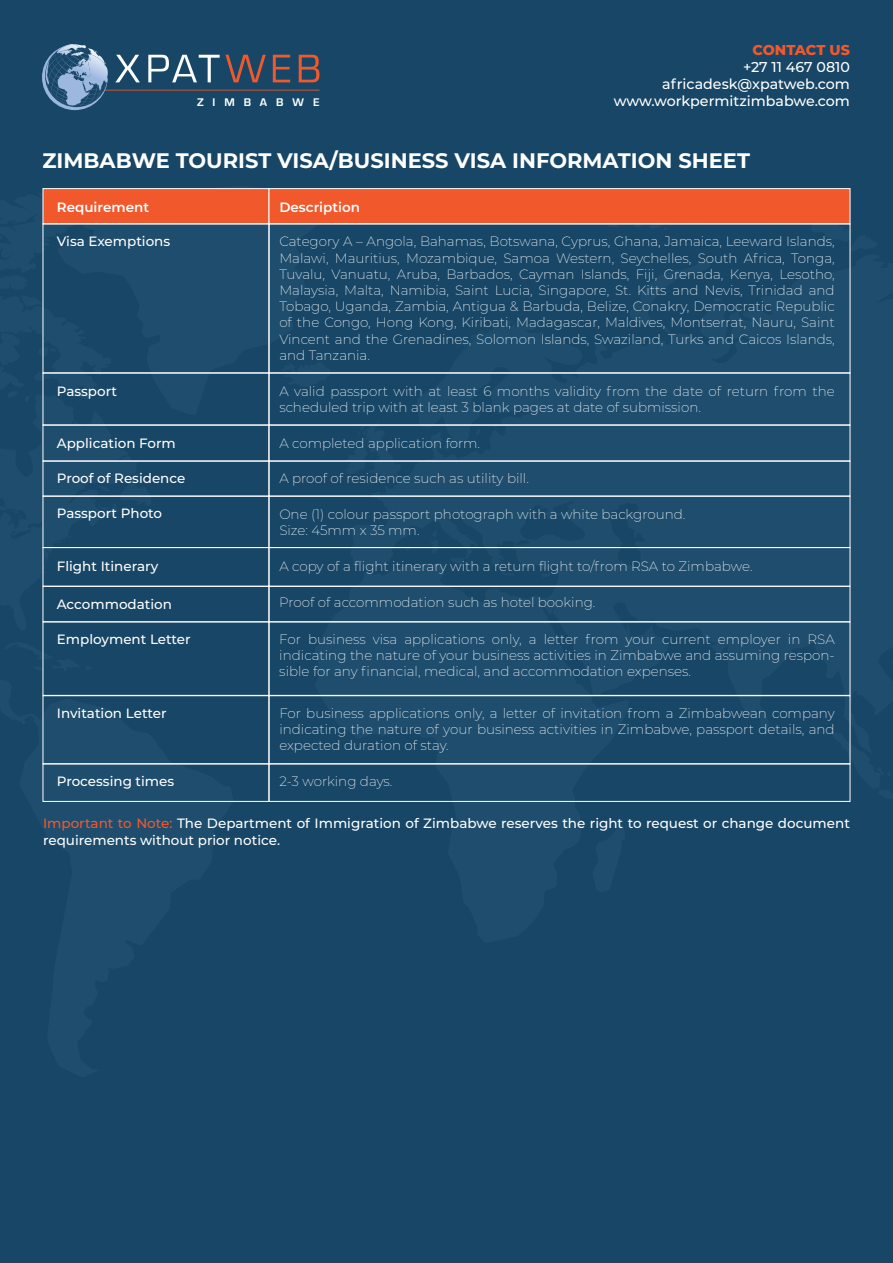
<style>
.page{position:relative;width:893px;height:1263px;background:#184666}
.page>*{position:absolute;margin:0;border:0;box-sizing:border-box;transform-origin:0 0}
.t1{font:700 21px "Montserrat";color:#fff}
.t2{font:500 14.25px/17.1px "Montserrat";color:#fff;text-align:right}
.t3{font:800 14.25px "Montserrat";letter-spacing:-.005em;color:#f1592c}
.t4{font:200 13.5px/16.2px "Montserrat";color:#fff;text-align:justify}
.t5{font:500 13.5px/16.2px "Montserrat";color:#fff}
.t6{font:600 13.5px "Montserrat";color:#fff}
.t7{font:700 11.55px "Eurostile";letter-spacing:.78em;color:#fff}
.s1{color:#f1592c}
</style>
<div class="page">
<svg style="left:42px;top:44px;width:277px;height:66px"></svg>
<div style="left:43px;top:188px;width:226px;height:36px;background:#f1592c;border:1px solid #fff"></div>
<div style="left:269px;top:188px;width:581px;height:36px;background:#f1592c;border:1px solid #fff"></div>
<div style="left:43px;top:223px;width:226px;height:150px;border:1px solid #fff"></div>
<div style="left:269px;top:223px;width:581px;height:150px;border:1px solid #fff"></div>
<div style="left:43px;top:425px;width:226px;height:36px;border:1px solid #fff"></div>
<div style="left:269px;top:425px;width:581px;height:36px;border:1px solid #fff"></div>
<div style="left:269px;top:461px;width:581px;height:35px;border:1px solid #fff"></div>
<div style="left:43px;top:461px;width:226px;height:35px;border:1px solid #fff"></div>
<div style="left:269px;top:496px;width:581px;height:52px;border:1px solid #fff"></div>
<div style="left:43px;top:496px;width:226px;height:52px;border:1px solid #fff"></div>
<div style="left:269px;top:621px;width:581px;height:75px;border:1px solid #fff"></div>
<div style="left:43px;top:621px;width:226px;height:75px;border:1px solid #fff"></div>
<div style="left:269px;top:763px;width:581px;height:39px;border:1px solid #fff"></div>
<div style="left:43px;top:763px;width:226px;height:39px;border:1px solid #fff"></div>
<div style="left:269px;top:547px;width:581px;height:40px;border:1px solid #fff"></div>
<div style="left:43px;top:547px;width:226px;height:40px;border:1px solid #fff"></div>
<p class="t7" style="left:197px;top:94px;width:124px">ZIMBABWE</p>
<p class="t3" style="left:752px;top:39px;width:99px">CONTACT US</p>
<p class="t2" style="left:614px;top:58px;width:238px">+27 11 467 0810 africadesk@xpatweb.com www.workpermitzimbabwe.com</p>
<h1 class="t1" style="left:43px;top:146px;width:709px">ZIMBABWE TOURIST VISA/BUSINESS VISA INFORMATION SHEET</h1>
<p class="t6" style="left:57px;top:198px;width:94px">Requirement</p>
<p class="t6" style="left:279px;top:198px;width:82px">Description</p>
<p class="t4" style="left:279px;top:233px;width:557px">Category A – Angola, Bahamas, Botswana, Cyprus, Ghana, Jamaica, Leeward Islands, Malawi, Mauritius, Mozambique, Samoa Western, Seychelles, South Africa, Tonga, Tuvalu, Vanuatu, Aruba, Barbados, Cayman Islands, Fiji, Grenada, Kenya, Lesotho, Malaysia, Malta, Namibia, Saint Lucia, Singapore, St. Kitts and Nevis, Trinidad and Tobago, Uganda, Zambia, Antigua &amp; Barbuda, Belize, Conakry, Democratic Republic of the Congo, Hong Kong, Kiribati, Madagascar, Maldives, Montserrat, Nauru, Saint Vincent and the Grenadines, Solomon Islands, Swaziland, Turks and Caicos Islands, and Tanzania.</p>
<p class="t5" style="left:57px;top:382px;width:62px">Passport</p>
<p class="t4" style="left:279px;top:382px;width:557px">A valid passport with at least 6 months validity from the date of return from the scheduled trip with at least 3 blank pages at date of submission.</p>
<p class="t5" style="left:57px;top:434px;width:120px">Application Form</p>
<p class="t5" style="left:57px;top:470px;width:130px">Proof of Residence</p>
<p class="t5" style="left:57px;top:233px;width:115px">Visa Exemptions</p>
<p class="t4" style="left:279px;top:434px;width:202px">A completed application form.</p>
<p class="t4" style="left:279px;top:470px;width:251px">A proof of residence such as utility bill.</p>
<p class="t5" style="left:57px;top:505px;width:107px">Passport Photo</p>
<p class="t4" style="left:279px;top:505px;width:408px">One (1) colour passport photograph with a white background.<br>Size: 45mm x 35 mm.</p>
<p class="t5" style="left:57px;top:558px;width:103px">Flight Itinerary</p>
<p class="t4" style="left:279px;top:558px;width:475px">A copy of a flight itinerary with a return flight to/from RSA to Zimbabwe.</p>
<p class="t5" style="left:57px;top:595px;width:117px">Accommodation</p>
<p class="t4" style="left:279px;top:594px;width:318px">Proof of accommodation such as hotel booking.</p>
<p class="t5" style="left:57px;top:631px;width:135px">Employment Letter</p>
<p class="t4" style="left:279px;top:631px;width:557px">For business visa applications only, a letter from your current employer in RSA indicating the nature of your business activities in Zimbabwe and assuming respon&shy;sible for any financial, medical, and accommodation expenses.</p>
<p class="t5" style="left:57px;top:704px;width:111px">Invitation Letter</p>
<p class="t4" style="left:279px;top:704px;width:557px">For business applications only, a letter of invitation from a Zimbabwean company indicating the nature of your business activities in Zimbabwe, passport details, and expected duration of stay.</p>
<p class="t5" style="left:57px;top:773px;width:119px">Processing times</p>
<p class="t4" style="left:279px;top:773px;width:115px">2-3 working days.</p>
<p class="t5" style="left:43px;top:815px;width:808px"><span class="s1">Important to Note:</span> The Department of Immigration of Zimbabwe reserves the right to request or change document requirements without prior notice.</p>
</div>
